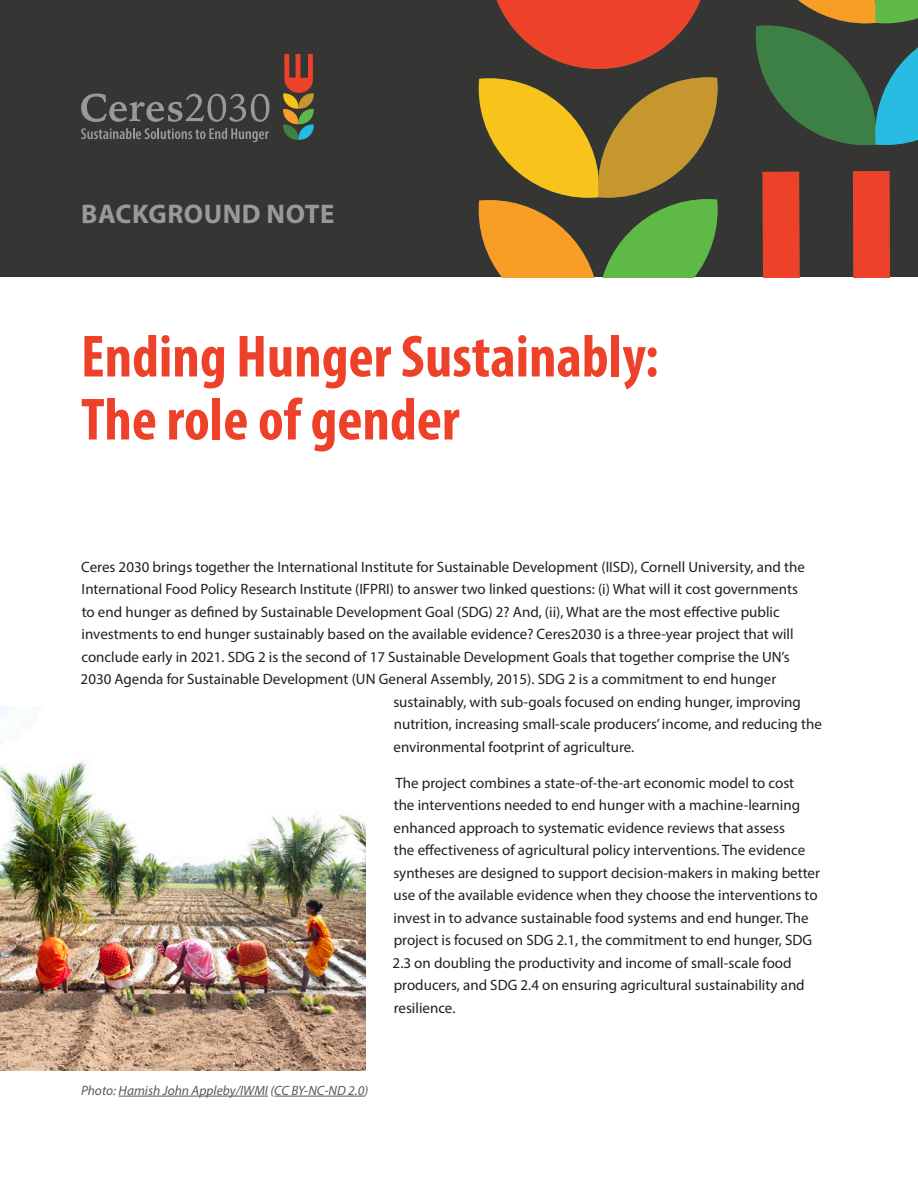
<style>
.page{position:relative;width:918px;height:1188px;background:#fff}
.page>*{position:absolute;margin:0;border:0;box-sizing:border-box;transform-origin:0 0}
.t1{font:700 condensed 60px/63px "Myriad Pro";color:#ed412a}
.t2{font:700 27px "Myriad Pro";letter-spacing:.02em;color:#999}
.Body{font:15px/22.5px "Myriad Pro";color:#231f20}
.Source{font:italic 13.5px "Myriad Pro";color:#58595b}
</style>
<div class="page">
<div style="left:0;top:0;width:918px;height:277px;background:#353634"></div>
<svg style="left:479px;top:77px;width:239px;height:200px"></svg>
<svg style="left:496px;top:0;width:205px;height:69px"></svg>
<svg style="left:763px;top:171px;width:127px;height:106px"></svg>
<svg style="left:756px;top:0;width:162px;height:145px"></svg>
<svg style="left:283px;top:54px;width:31px;height:86px"></svg>
<svg style="left:81px;top:94px;width:188px;height:28px"></svg>
<svg style="left:81px;top:128px;width:188px;height:14px"></svg>
<img style="left:0;top:706px;width:366px;height:365px">
<hr style="left:119px;top:1096px;width:149px;height:1px;background:#58595b">
<hr style="left:274px;top:1096px;width:90px;height:1px;background:#58595b">
<h2 class="t2" style="left:81px;top:197px;width:255px">BACKGROUND NOTE</h2>
<p class="t1" style="left:81px;top:324px;width:579px">Ending Hunger Sustainably:<br>The role of gender</p>
<p class="Body" style="left:81px;top:555px;width:725px">Ceres 2030 brings together the International Institute for Sustainable Development (IISD), Cornell University, and the</p>
<p class="Body" style="left:82px;top:577px;width:718px">International Food Policy Research Institute (IFPRI) to answer two linked questions: (i) What will it cost governments</p>
<p class="Body" style="left:82px;top:600px;width:700px">to end hunger as defined by Sustainable Development Goal (SDG) 2? And, (ii), What are the most effective public</p>
<p class="Body" style="left:82px;top:622px;width:713px">investments to end hunger sustainably based on the available evidence? Ceres2030 is a three-year project that will</p>
<p class="Body" style="left:81px;top:645px;width:710px">conclude early in 2021. SDG 2 is the second of 17 Sustainable Development Goals that together comprise the UN’s</p>
<p class="Body" style="left:81px;top:667px;width:697px">2030 Agenda for Sustainable Development (UN General Assembly, 2015). SDG 2 is a commitment to end hunger</p>
<p class="Body" style="left:393px;top:690px;width:409px">sustainably, with sub-goals focused on ending hunger, improving</p>
<p class="Body" style="left:394px;top:712px;width:430px">nutrition, increasing small-scale producers’ income, and reducing the</p>
<p class="Body" style="left:394px;top:735px;width:242px">environmental footprint of agriculture.</p>
<p class="Body" style="left:393px;top:771px;width:429px">The project combines a state-of-the-art economic model to cost<br>the interventions needed to end hunger with a machine-learning enhanced approach to systematic evidence reviews that assess<br>the effectiveness of agricultural policy interventions. The evidence syntheses are designed to support decision-makers in making better use of the available evidence when they choose the interventions to invest in to advance sustainable food systems and end hunger. The project is focused on SDG 2.1, the commitment to end hunger, SDG 2.3 on doubling the productivity and income of small-scale food producers, and SDG 2.4 on ensuring agricultural sustainability and resilience.</p>
<p class="Source" style="left:81px;top:1082px;width:289px">Photo: Hamish John Appleby/IWMI (CC BY-NC-ND 2.0)</p>
</div>
